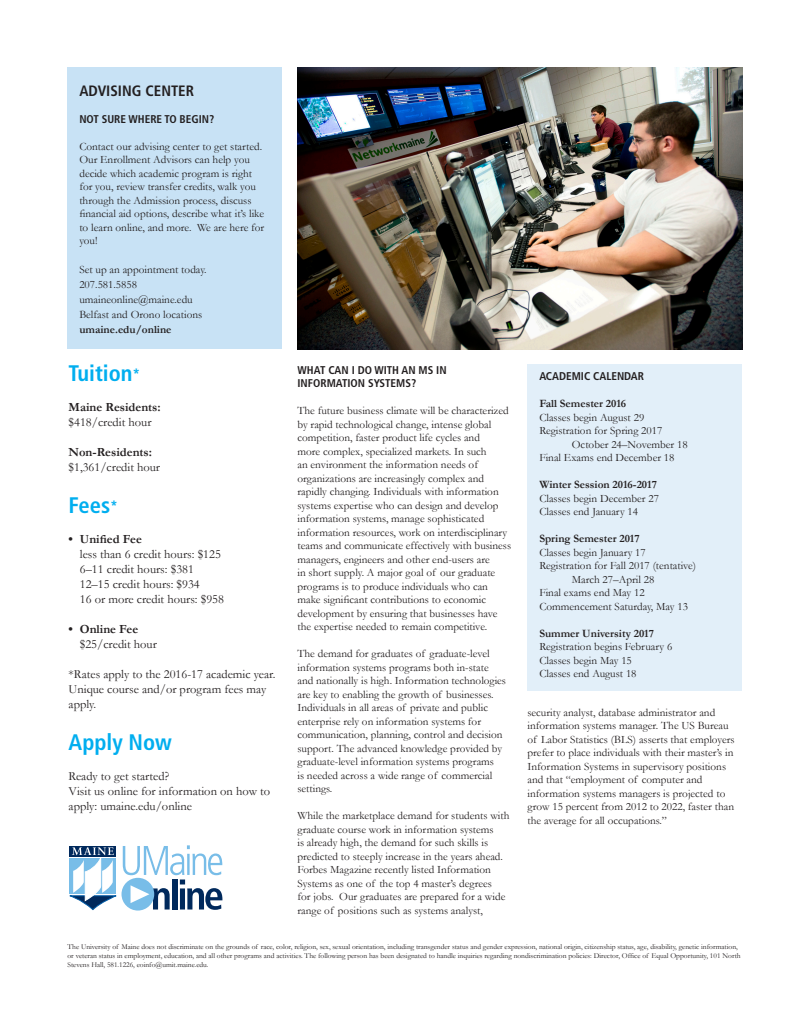
<style>
.page{position:relative;width:810px;height:1035px;background:#fff}
.page>*{position:absolute;margin:0;border:0;box-sizing:border-box;transform-origin:0 0}
.t1{font:700 condensed 22.5px "Frutiger";color:#00aeef}
.t2{font:700 condensed 15px "Frutiger";color:#231f20}
.t3{font:12.5px/15px "Garamond";color:#231f20}
.t4{font:700 12.5px "Garamond";color:#231f20}
.t5{font:11.25px/13.5px "Garamond";color:#231f20}
.t6{font:700 11.25px "Garamond";color:#231f20}
.t7{font:700 condensed 11.25px/13.5px "Frutiger";color:#231f20}
.t8{font:7.5px/9px "Garamond";color:#231f20}
.s1{font-size:15px}
</style>
<div class="page">
<svg style="left:69px;top:845px;width:153px;height:66px"></svg>
<div style="left:68px;top:68px;width:214px;height:281px;background:#c8e2f5"></div>
<div style="left:528px;top:364px;width:214px;height:327px;background:#e2eff9"></div>
<img style="left:298px;top:68px;width:444px;height:282px">
<p class="t2" style="left:79px;top:82px;width:116px">ADVISING CENTER</p>
<p class="t7" style="left:79px;top:112px;width:137px">NOT SURE WHERE TO BEGIN?</p>
<p class="t5" style="left:79px;top:139px;width:187px">Contact our advising center to get started.<br>Our Enrollment Advisors can help you decide which academic program is right for you, review transfer credits, walk you through the Admission process, discuss financial aid options, describe what it’s like to learn online, and more. We are here for you!</p>
<p class="t5" style="left:79px;top:262px;width:129px">Set up an appointment today.</p>
<p class="t5" style="left:79px;top:277px;width:59px">207.581.5858</p>
<p class="t5" style="left:79px;top:292px;width:115px">umaineonline@maine.edu</p>
<p class="t5" style="left:79px;top:307px;width:124px">Belfast and Orono locations</p>
<p class="t6" style="left:79px;top:322px;width:94px">umaine.edu/online</p>
<p class="t1" style="left:69px;top:360px;width:73px">Tuition<span class="s1">*</span></p>
<p class="t4" style="left:69px;top:400px;width:94px">Maine Residents:</p>
<p class="t3" style="left:69px;top:415px;width:84px">$418/credit hour</p>
<p class="t4" style="left:69px;top:445px;width:85px">Non-Residents:</p>
<p class="t3" style="left:69px;top:460px;width:93px">$1,361/credit hour</p>
<p class="t1" style="left:69px;top:492px;width:51px">Fees<span class="s1">*</span></p>
<p class="t4" style="left:69px;top:532px;width:75px">• Unified Fee</p>
<p class="t3" style="left:80px;top:547px;width:143px">less than 6 credit hours: $125</p>
<p class="t3" style="left:80px;top:562px;width:116px">6–11 credit hours: $381</p>
<p class="t3" style="left:80px;top:577px;width:121px">12–15 credit hours: $934</p>
<p class="t3" style="left:80px;top:592px;width:146px">16 or more credit hours: $958</p>
<p class="t4" style="left:69px;top:622px;width:71px">• Online Fee</p>
<p class="t3" style="left:80px;top:637px;width:79px">$25/credit hour</p>
<p class="t3" style="left:69px;top:667px;width:209px">*Rates apply to the 2016-17 academic year.<br>Unique course and/or program fees may apply.</p>
<p class="t1" style="left:69px;top:729px;width:105px">Apply Now</p>
<p class="t3" style="left:69px;top:769px;width:102px">Ready to get started?</p>
<p class="t3" style="left:69px;top:784px;width:203px">Visit us online for information on how to apply: umaine.edu/online</p>
<p class="t7" style="left:298px;top:363px;width:151px">WHAT CAN I DO WITH AN MS IN<br>INFORMATION SYSTEMS?</p>
<p class="t5" style="left:298px;top:404px;width:215px">The future business climate will be characterized by rapid technological change, intense global competition, faster product life cycles and<br>more complex, specialized markets. In such<br>an environment the information needs of organizations are increasingly complex and rapidly changing. Individuals with information systems expertise who can design and develop information systems, manage sophisticated information resources, work on interdisciplinary teams and communicate effectively with business managers, engineers and other end-users are<br>in short supply. A major goal of our graduate programs is to produce individuals who can make significant contributions to economic development by ensuring that businesses have the expertise needed to remain competitive.</p>
<p class="t5" style="left:298px;top:647px;width:210px">The demand for graduates of graduate-level information systems programs both in-state and nationally is high. Information technologies are key to enabling the growth of businesses.<br>Individuals in all areas of private and public enterprise rely on information systems for communication, planning, control and decision support. The advanced knowledge provided by graduate-level information systems programs<br>is needed across a wide range of commercial settings.</p>
<p class="t5" style="left:298px;top:809px;width:214px">While the marketplace demand for students with graduate course work in information systems<br>is already high, the demand for such skills is predicted to steeply increase in the years ahead.<br>Forbes Magazine recently listed Information Systems as one of the top 4 master’s degrees<br>for jobs. Our graduates are prepared for a wide range of positions such as systems analyst,</p>
<p class="t7" style="left:539px;top:370px;width:106px">ACADEMIC CALENDAR</p>
<p class="t6" style="left:539px;top:397px;width:88px">Fall Semester 2016</p>
<p class="t5" style="left:539px;top:410px;width:106px">Classes begin August 29</p>
<p class="t5" style="left:539px;top:424px;width:124px">Registration for Spring 2017</p>
<p class="t5" style="left:572px;top:437px;width:117px">October 24–November 18</p>
<p class="t5" style="left:539px;top:451px;width:137px">Final Exams end December 18</p>
<p class="t6" style="left:539px;top:478px;width:119px">Winter Session 2016-2017</p>
<p class="t5" style="left:539px;top:491px;width:121px">Classes begin December 27</p>
<p class="t5" style="left:539px;top:505px;width:100px">Classes end January 14</p>
<p class="t6" style="left:539px;top:532px;width:102px">Spring Semester 2017</p>
<p class="t5" style="left:539px;top:545px;width:108px">Classes begin January 17</p>
<p class="t5" style="left:539px;top:559px;width:158px">Registration for Fall 2017 (tentative)</p>
<p class="t5" style="left:572px;top:572px;width:84px">March 27–April 28</p>
<p class="t5" style="left:539px;top:586px;width:107px">Final exams end May 12</p>
<p class="t5" style="left:539px;top:599px;width:150px">Commencement Saturday, May 13</p>
<p class="t6" style="left:539px;top:626px;width:116px">Summer University 2017</p>
<p class="t5" style="left:539px;top:640px;width:134px">Registration begins February 6</p>
<p class="t5" style="left:539px;top:653px;width:94px">Classes begin May 15</p>
<p class="t5" style="left:539px;top:667px;width:99px">Classes end August 18</p>
<p class="t5" style="left:528px;top:705px;width:209px">security analyst, database administrator and information systems manager. The US Bureau of Labor Statistics (BLS) asserts that employers prefer to place individuals with their master’s in Information Systems in supervisory positions and that “employment of computer and information systems managers is projected to grow 15 percent from 2012 to 2022, faster than the average for all occupations.”</p>
<p class="t8" style="left:68px;top:942px;width:675px">The University of Maine does not discriminate on the grounds of race, color, religion, sex, sexual orientation, including transgender status and gender expression, national origin, citizenship status, age, disability, genetic information, or veteran status in employment, education, and all other programs and activities. The following person has been designated to handle inquiries regarding nondiscrimination policies: Director, Office of Equal Opportunity, 101 North<br>Stevens Hall, 581.1226, eoinfo@umit.maine.edu.</p>
</div>
